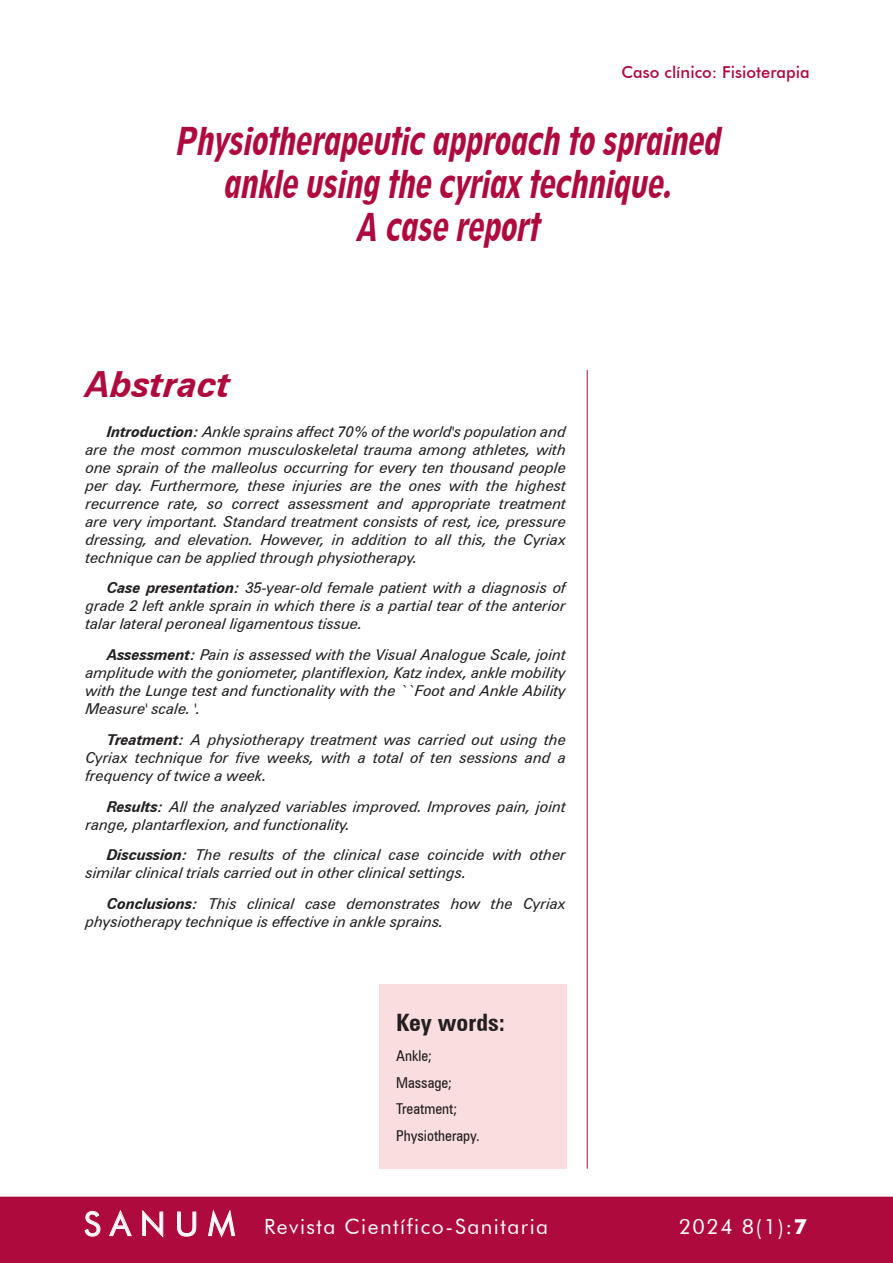
<style>
.page{position:relative;width:893px;height:1263px;background:#fff}
.page>*{position:absolute;margin:0;border:0;box-sizing:border-box;transform-origin:0 0}
.Titulo_inglés{font:italic 800 condensed 36px/43.2px "Geometric 212 BT";color:#af0a3d;text-align:center;scale:.8 1}
.Apartado1{font:italic 700 36px "Zurich BT";color:#af0a3d}
.Claves{font:700 condensed 24px "Zurich BT";color:#231f20}
.t1{font:21px "Futura BT";letter-spacing:.07em;color:#fff}
.cabecera{font:500 16.5px "Futura BT";color:#af0a3d}
.cuerpo{font:italic 15px/18px "Zurich BT";letter-spacing:-.01em;color:#231f20;text-align:justify}
.Claves_2{font:condensed 15px "Zurich BT";color:#231f20}
.s1{font-weight:700}
.s2{font-size:33px}
</style>
<div class="page">
<div style="left:0;top:1197px;width:893px;height:66px;background:#af0a3d"></div>
<hr style="left:587px;top:370px;width:1px;height:799px;background:#af0a3d">
<div style="left:379px;top:984px;width:187px;height:185px;background:#fadddf"></div>
<p class="cabecera" style="left:621px;top:62px;width:190px">Caso clínico: Fisioterapia</p>
<p class="Titulo_inglés" style="left:173px;top:119px;width:694px">Physiotherapeutic approach to sprained ankle using the cyriaxtechnique.<br>A case report</p>
<p class="Apartado1" style="left:86px;top:362px;width:147px">Abstract</p>
<p class="cuerpo" style="left:86px;top:422px;width:482px;text-indent:21px"><span class="s1">Introduction:</span> Ankle sprains affect 70% of the world's population and are the most common musculoskeletal trauma among athletes, with one sprain of the malleolus occurring for every ten thousand people per day. Furthermore, these injuries are the ones with the highest recurrence rate, so correct assessment and appropriate treatment are very important. Standard treatment consists of rest, ice, pressure dressing, and elevation. However, in addition to all this, the Cyriax technique can be applied through physiotherapy.</p>
<p class="cuerpo" style="left:86px;top:579px;width:482px;text-indent:21px"><span class="s1">Case presentation:</span> 35-year-old female patient with a diagnosis of grade 2 left ankle sprain in which there is a partial tear of the anterior talar lateral peroneal ligamentous tissue.</p>
<p class="cuerpo" style="left:86px;top:646px;width:482px;text-indent:21px"><span class="s1">Assessment:</span> Pain is assessed with the Visual Analogue Scale, joint amplitude with the goniometer, plantiflexion, Katz index, ankle mobility with the Lunge test and functionality with the ``Foot and Ankle Ability Measure' scale. '.</p>
<p class="cuerpo" style="left:86px;top:730px;width:482px;text-indent:21px"><span class="s1">Treatment:</span> A physiotherapy treatment was carried out using the Cyriax technique for five weeks, with a total of ten sessions and a frequency of twice a week.</p>
<p class="cuerpo" style="left:86px;top:797px;width:482px;text-indent:21px"><span class="s1">Results:</span> All the analyzed variables improved. Improves pain, joint range, plantarflexion, and functionality.</p>
<p class="cuerpo" style="left:86px;top:846px;width:482px;text-indent:21px"><span class="s1">Discussion:</span> The results of the clinical case coincide with other similar clinical trials carried out in other clinical settings.</p>
<p class="cuerpo" style="left:86px;top:895px;width:482px;text-indent:21px"><span class="s1">Conclusions:</span> This clinical case demonstrates how the Cyriax physiotherapy technique is effective in ankle sprains.</p>
<p class="Claves" style="left:396px;top:1007px;width:110px">Key words:</p>
<p class="Claves_2" style="left:396px;top:1047px;width:37px">Ankle;</p>
<p class="Claves_2" style="left:396px;top:1073px;width:57px">Massage;</p>
<p class="Claves_2" style="left:396px;top:1100px;width:62px">Treatment;</p>
<p class="Claves_2" style="left:396px;top:1126px;width:85px">Physiotherapy.</p>
<h3 class="t1" style="left:84px;top:1214px;width:466px"><span class="s2">S A N U M</span> Revista Científico-Sanitaria</h3>
<h3 class="t1" style="left:679px;top:1214px;width:130px">2024 8(1):<span class="s1">7</span></h3>
</div>
